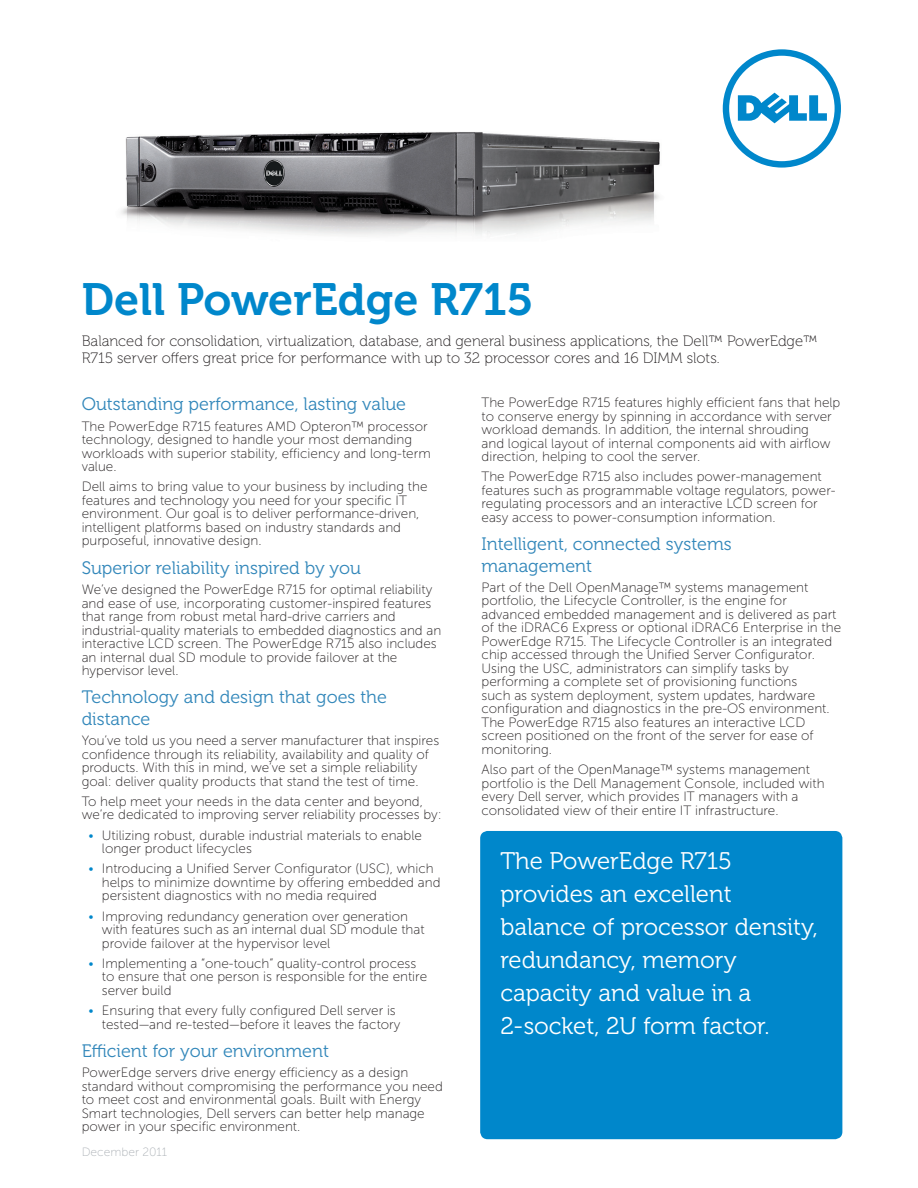
<style>
.page{position:relative;width:918px;height:1188px;background:#fff}
.page>*{position:absolute;margin:0;border:0;box-sizing:border-box;transform-origin:0 0}
.t1{font:45px "Museo For Dell 700";color:#0087cb}
.Box_Quote{font:24px/33px "Museo For Dell 300";color:#fff}
.Subhead{font:18px/21.6px "Museo For Dell 300";color:#3287ba}
.Subtitle{font:15px/16.5px "Museo For Dell 100";color:#231f20}
.Body{font:13.5px/13.5px "Museo Sans For Dell 100";color:#231f20}
.Bullet_Level_1{font:13.5px/13.5px "Museo Sans For Dell 100";color:#231f20}
.Chart_Features{font:12px "Museo Sans For Dell 100";color:#aeb3b8}
.s1{color:#0087cb}
</style>
<div class="page">
<svg style="left:723px;top:49px;width:118px;height:119px"></svg>
<div style="left:480px;top:831px;width:362px;height:308px;background:#0087cb;border-radius:7px"></div>
<img style="left:121px;top:132px;width:539px;height:104px">
<p class="t1" style="left:82px;top:274px;width:453px">Dell PowerEdge R715</p>
<p class="Subtitle" style="left:82px;top:333px;width:738px">Balanced for consolidation, virtualization, database, and general business applications, the Dell™ PowerEdge™<br>R715 server offers great price for performance with up to 32 processor cores and 16 DIMM slots.</p>
<p class="Subhead" style="left:82px;top:394px;width:326px">Outstanding performance, lasting value</p>
<p class="Body" style="left:82px;top:419px;width:351px">The PowerEdge R715 features AMD Opteron™ processor technology, designed to handle your most demanding workloads with superior stability, efficiency and long-term value.</p>
<p class="Body" style="left:82px;top:480px;width:347px">Dell aims to bring value to your business by including the features and technology you need for your specific IT environment. Our goal is to deliver performance-driven, intelligent platforms based on industry standards and purposeful, innovative design.</p>
<p class="Subhead" style="left:82px;top:557px;width:281px">Superior reliability inspired by you</p>
<p class="Body" style="left:82px;top:583px;width:361px">We’ve designed the PowerEdge R715 for optimal reliability and ease of use, incorporating customer-inspired features that range from robust metal hard-drive carriers and industrial-quality materials to embedded diagnostics and an interactive LCD screen. The PowerEdge R715 also includes an internal dual SD module to provide failover at the hypervisor level.</p>
<p class="Subhead" style="left:82px;top:687px;width:307px">Technology and design that goes the distance</p>
<p class="Body" style="left:82px;top:734px;width:359px">You’ve told us you need a server manufacturer that inspires confidence through its reliability, availability and quality of products. With this in mind, we’ve set a simple reliability goal: deliver quality products that stand the test of time.</p>
<p class="Body" style="left:82px;top:795px;width:362px">To help meet your needs in the data center and beyond, we’re dedicated to improving server reliability processes by:</p>
<p class="Bullet_Level_1" style="left:102px;top:828px;width:321px;text-indent:-14px"><span class="s1">•</span> Utilizing robust, durable industrial materials to enable longer product lifecycles</p>
<p class="Bullet_Level_1" style="left:102px;top:862px;width:340px;text-indent:-14px"><span class="s1">•</span> Introducing a Unified Server Configurator (USC), which helps to minimize downtime by offering embedded and persistent diagnostics with no media required</p>
<p class="Bullet_Level_1" style="left:102px;top:909px;width:324px;text-indent:-14px"><span class="s1">•</span> Improving redundancy generation over generation with features such as an internal dual SD module that provide failover at the hypervisor level</p>
<p class="Bullet_Level_1" style="left:102px;top:957px;width:327px;text-indent:-14px"><span class="s1">•</span> Implementing a “one-touch” quality-control process to ensure that one person is responsible for the entire server build</p>
<p class="Bullet_Level_1" style="left:102px;top:1004px;width:300px;text-indent:-14px"><span class="s1">•</span> Ensuring that every fully configured Dell server is tested—and re-tested—before it leaves the factory</p>
<p class="Subhead" style="left:82px;top:1040px;width:249px">Efficient for your environment</p>
<p class="Body" style="left:82px;top:1066px;width:363px">PowerEdge servers drive energy efficiency as a design standard without compromising the performance you need to meet cost and environmental goals. Built with Energy Smart technologies, Dell servers can better help manage power in your specific environment.</p>
<p class="Chart_Features" style="left:82px;top:1145px;width:87px">December 2011</p>
<p class="Body" style="left:482px;top:396px;width:360px">The PowerEdge R715 features highly efficient fans that help to conserve energy by spinning in accordance with server workload demands. In addition, the internal shrouding<br>and logical layout of internal components aid with airflow direction, helping to cool the server.</p>
<p class="Body" style="left:482px;top:470px;width:356px">The PowerEdge R715 also includes power-management features such as programmable voltage regulators, power&shy;regulating processors and an interactive LCD screen for easy access to power-consumption information.</p>
<p class="Subhead" style="left:482px;top:534px;width:252px">Intelligent, connected systems management</p>
<p class="Body" style="left:482px;top:581px;width:361px">Part of the Dell OpenManage™ systems management portfolio, the Lifecycle Controller, is the engine for advanced embedded management and is delivered as part of the iDRAC6 Express or optional iDRAC6 Enterprise in the PowerEdge R715. The Lifecycle Controller is an integrated chip accessed through the Unified Server Configurator.<br>Using the USC, administrators can simplify tasks by performing a complete set of provisioning functions<br>such as system deployment, system updates, hardware configuration and diagnostics in the pre-OS environment.<br>The PowerEdge R715 also features an interactive LCD screen positioned on the front of the server for ease of monitoring.</p>
<p class="Body" style="left:482px;top:763px;width:345px">Also part of the OpenManage™ systems management portfolio is the Dell Management Console, included with every Dell server, which provides IT managers with a consolidated view of their entire IT infrastructure.</p>
<p class="Box_Quote" style="left:500px;top:845px;width:319px">The PowerEdge R715 provides an excellent balance of processor density, redundancy, memory capacity and value in a<br>2-socket, 2U form factor.</p>
</div>
